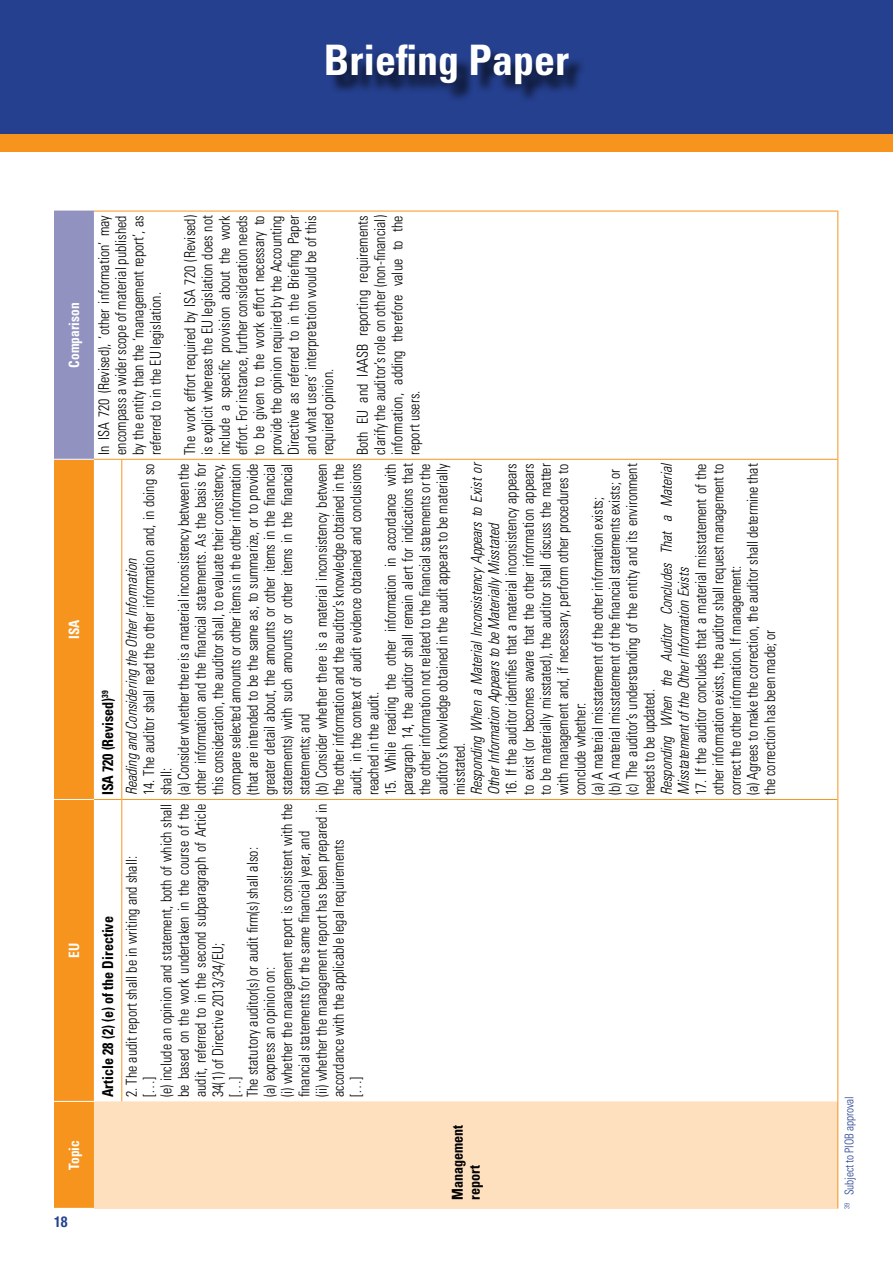
<style>
.page{position:relative;width:893px;height:1263px;background:#fff}
.page>*{position:absolute;margin:0;border:0;box-sizing:border-box;transform-origin:0 0}
.t1{font:700 condensed 42px "Univers LT Std";color:#fff}
.t2{font:300 condensed 15px/17.2px "Univers LT Std";letter-spacing:-.005em;color:#000;text-align:justify;scale:.94 1}
.t3{font:italic 300 condensed 15px/17.2px "Univers LT Std";color:#000;scale:.94 1}
.t4{font:700 condensed 15px/17.2px "Univers LT Std";color:#000;scale:.94 1}
.t5{font:700 condensed 15px "Helvetica Neue LT Std";color:#25408f;scale:.94 1}
.t6{font:700 condensed 14.25px "Univers LT Std";color:#fff;scale:.94 1}
.t7{font:300 condensed 12px "Univers LT Std";color:#25408f;scale:.94 1}
</style>
<div class="page">
<div style="left:0;top:0;width:893px;height:140px;background:#25408f"></div>
<div style="left:329px;top:48px;width:258px;height:55px;background:#000;opacity:.75"></div>
<div style="left:0;top:134px;width:893px;height:17px;background:#f7941e"></div>
<div style="left:54px;top:211px;width:40px;height:248px;background:#9192c0"></div>
<div style="left:94px;top:1101px;width:744px;height:107px;background:#fee0bf"></div>
<hr style="left:122px;top:799px;width:715px;height:1px;background:#f7941e">
<hr style="left:837px;top:1101px;width:1px;height:107px;background:#f7941e">
<hr style="left:837px;top:211px;width:1px;height:248px;background:#f7941e">
<hr style="left:837px;top:799px;width:1px;height:302px;background:#f7941e">
<hr style="left:837px;top:459px;width:1px;height:340px;background:#f7941e">
<svg style="left:94px;top:211px;width:28px;height:1px"></svg>
<hr style="left:122px;top:211px;width:715px;height:1px;background:#f7941e">
<hr style="left:122px;top:459px;width:715px;height:1px;background:#f7941e">
<hr style="left:121px;top:799px;width:1px;height:302px;background:#f7941e">
<hr style="left:121px;top:459px;width:1px;height:340px;background:#f7941e">
<svg style="left:54px;top:459px;width:67px;height:749px"></svg>
<h1 class="t1" style="left:324px;top:35px;width:246px">Briefing Paper</h1>
<p class="t6" style="left:65px;top:367px;width:70px;rotate:-90deg">Comparison</p>
<p class="t6" style="left:65px;top:639px;width:22px;rotate:-90deg">ISA</p>
<p class="t6" style="left:65px;top:958px;width:17px;rotate:-90deg">EU</p>
<p class="t6" style="left:65px;top:1170px;width:33px;rotate:-90deg">Topic</p>
<p class="t5" style="left:54px;top:1212px;width:16px">18</p>
<p class="t2" style="left:95px;top:455px;width:257px;rotate:-90deg">In ISA 720 (Revised), ‘other information’ may encompass a wider scope of material published by the entity than the ‘management report’, as referred to in the EU legislation.</p>
<p class="t2" style="left:181px;top:455px;width:257px;rotate:-90deg">The work effort required by ISA 720 (Revised) is explicit whereas the EU legislation does not include a specific provision about the work effort. For instance, further consideration needs to be given to the work effort necessary to provide the opinion required by the Accounting Directive as referred to in the Briefing Paper and what users’ interpretation would be of this required opinion.</p>
<p class="t2" style="left:354px;top:455px;width:257px;rotate:-90deg">Both EU and IAASB reporting requirements clarify the auditor’s role on other (non-financial) information, adding therefore value to the report users.</p>
<p class="t4" style="left:99px;top:795px;width:113px;rotate:-90deg">ISA 720 (Revised)<sup>39</sup></p>
<p class="t4" style="left:99px;top:1097px;width:194px;rotate:-90deg">Article 28 (2) (e) of the Directive</p>
<p class="t2" style="left:140px;top:795px;width:354px;text-align:left;rotate:-90deg">14. The auditor shall read the other information and, in doing so shall:<br>(a) Consider whether there is a material inconsistency between the other information and the financial statements. As the basis for this consideration, the auditor shall, to evaluate their consistency, compare selected amounts or other items in the other information (that are intended to be the same as, to summarize, or to provide greater detail about, the amounts or other items in the financial statements) with such amounts or other items in the financial statements; and<br>(b) Consider whether there is a material inconsistency between the other information and the auditor’s knowledge obtained in the audit, in the context of audit evidence obtained and conclusions reached in the audit.</p>
<p class="t2" style="left:382px;top:795px;width:354px;rotate:-90deg">15. While reading the other information in accordance with paragraph 14, the auditor shall remain alert for indications that the other information not related to the financial statements or the auditor’s knowledge obtained in the audit appears to be materially misstated.</p>
<p class="t3" style="left:468px;top:795px;width:356px;rotate:-90deg">Responding When a Material Inconsistency Appears to Exist or<br>Other Information Appears to be Materially Misstated</p>
<p class="t2" style="left:503px;top:795px;width:354px;text-align:left;rotate:-90deg">16. If the auditor identifies that a material inconsistency appears to exist (or becomes aware that the other information appears to be materially misstated), the auditor shall discuss the matter with management and, if necessary, perform other procedures to conclude whether:<br>(a) A material misstatement of the other information exists;<br>(b) A material misstatement of the financial statements exists; or (c) The auditor’s understanding of the entity and its environment needs to be updated.</p>
<p class="t3" style="left:658px;top:795px;width:355px;rotate:-90deg">Responding When the Auditor Concludes That a Material<br>Misstatement of the Other Information Exists</p>
<p class="t2" style="left:692px;top:795px;width:354px;text-align:left;rotate:-90deg">17. If the auditor concludes that a material misstatement of the other information exists, the auditor shall request management to correct the other information. If management:<br>(a) Agrees to make the correction, the auditor shall determine that the correction has been made; or</p>
<p class="t3" style="left:123px;top:795px;width:254px;rotate:-90deg">Reading and Considering the Other Information</p>
<p class="t2" style="left:123px;top:1097px;width:314px;text-align:left;rotate:-90deg">2. The audit report shall be in writing and shall:<br>[…]<br>(e) include an opinion and statement, both of which shall be based on the work undertaken in the course of the audit, referred to in the second subparagraph of Article 34(1) of Directive 2013/34/EU;<br>[…]<br>The statutory auditor(s) or audit firm(s) shall also:<br>(a) express an opinion on:<br>(i) whether the management report is consistent with the financial statements for the same financial year, and<br>(ii) whether the management report has been prepared in accordance with the applicable legal requirements<br>[…]</p>
<p class="t4" style="left:449px;top:1200px;width:81px;rotate:-90deg">Management report</p>
<p class="t7" style="left:842px;top:1209px;width:121px;rotate:-90deg"><sup>39</sup> Subject to PIOB approval</p>
</div>
